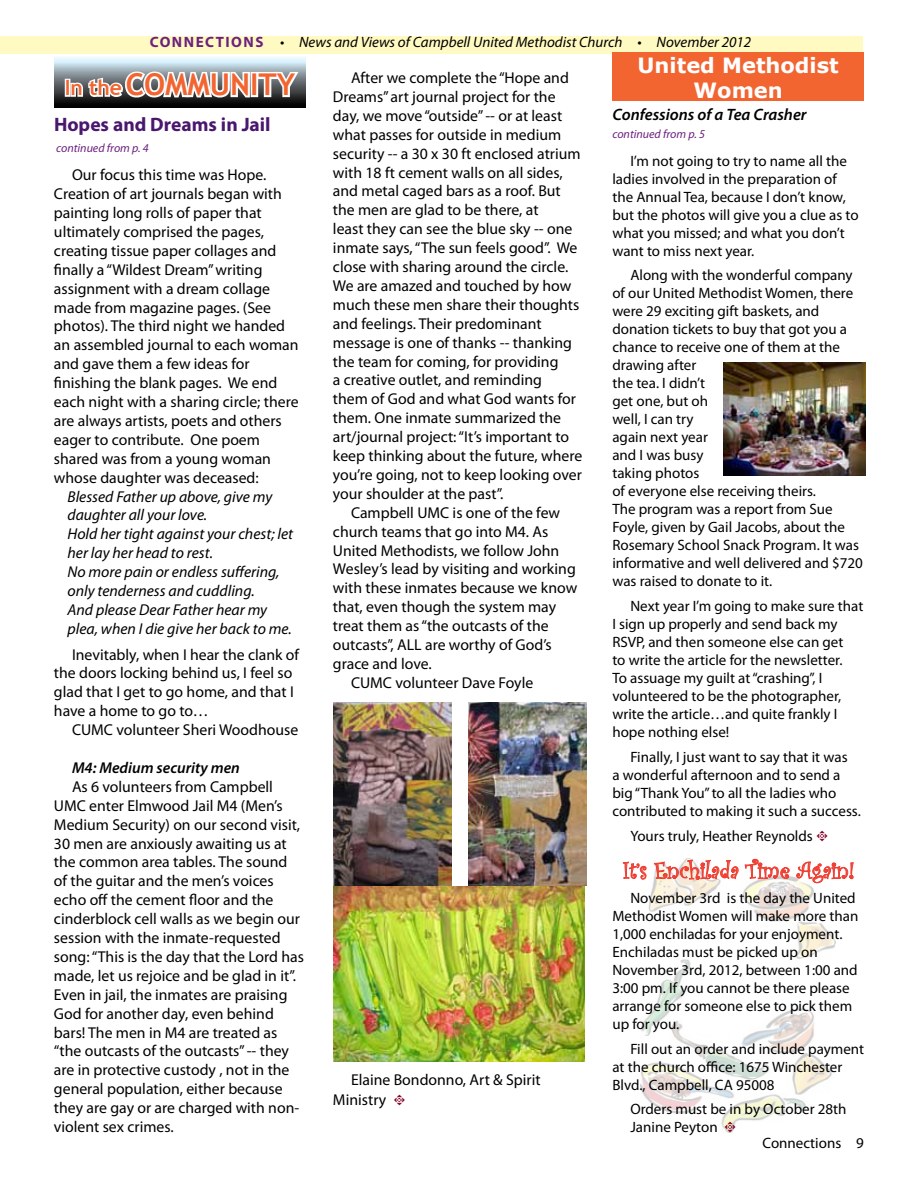
<style>
.page{position:relative;width:918px;height:1188px;background:#fff}
.page>*{position:absolute;margin:0;border:0;box-sizing:border-box;transform-origin:0 0}
.t1{font:700 30px "Trebuchet MS";color:#f26531}
.t2{font:24px "Curlz";color:#ef4135}
.t3{font:700 21px/25.2px "Verdana";color:#fff;text-align:center}
.t4{font:700 19.5px "Myriad Pro";color:#49176d}
.t5{font:italic 600 16.5px "Myriad Pro";color:#000}
.t6{font:15.75px/18.9px "Myriad Pro";color:#000}
.t7{font:italic 15.75px/18.9px "Myriad Pro";color:#000}
.t8{font:italic 600 15.75px "Myriad Pro";color:#000}
.t9{font:15px/18px "Myriad Pro";color:#000}
.t10{font:italic 15px "Myriad Pro";color:#000}
.t11{font:italic 12px "Myriad Pro";color:#6c217f}
.s1{font-weight:700;font-style:normal;color:#6c217f}
.s2{font-size:21px}
.s3{font-family:"Type Embellishments One Let Plain";font-size:15px;color:#820024}
.s4{font-family:"Type Embellishments One Let Plain";color:#820024}
</style>
<div class="page">
<div style="left:0;top:36px;width:863px;height:18px;background:#fffac2"></div>
<img style="left:641px;top:859px;width:195px;height:274px">
<div style="left:612px;top:52px;width:252px;height:49px;background:#f26531"></div>
<svg style="left:623px;top:862px;width:23px;height:18px"></svg>
<svg style="left:654px;top:860px;width:84px;height:20px"></svg>
<svg style="left:745px;top:859px;width:45px;height:20px"></svg>
<svg style="left:796px;top:862px;width:58px;height:21px"></svg>
<svg style="left:54px;top:57px;width:252px;height:51px;background:#838e94"></svg>
<svg style="left:69px;top:69px;width:231px;height:32px"></svg>
<img style="left:333px;top:702px;width:119px;height:184px">
<img style="left:468px;top:702px;width:119px;height:184px">
<img style="left:333px;top:886px;width:252px;height:176px">
<img style="left:723px;top:363px;width:142px;height:112px">
<p class="t10" style="left:150px;top:33px;width:603px"><span class="s1">CONNECTIONS</span> • News and Views of Campbell United Methodist Church • November 2012</p>
<h1 class="t1" style="left:65px;top:66px;width:232px"><span class="s2">In the</span> COMMUNITY</h1>
<p class="t4" style="left:54px;top:112px;width:218px">Hopes and Dreams in Jail</p>
<p class="t11" style="left:56px;top:141px;width:94px">continued from p. 4</p>
<p class="t6" style="left:54px;top:165px;width:246px;text-indent:18px">Our focus this time was Hope.<br>Creation of art journals began with painting long rolls of paper that ultimately comprised the pages, creating tissue paper collages and finally a “Wildest Dream” writing assignment with a dream collage made from magazine pages. (See photos). The third night we handed an assembled journal to each woman and gave them a few ideas for finishing the blank pages. We end each night with a sharing circle; there are always artists, poets and others eager to contribute. One poem shared was from a young woman whose daughter was deceased:</p>
<p class="t7" style="left:67px;top:487px;width:227px">Blessed Father up above, give my daughter all your love.<br>Hold her tight against your chest; let her lay her head to rest.<br>No more pain or endless suffering, only tenderness and cuddling.<br>And please Dear Father hear my plea, when I die give her back to me.</p>
<p class="t6" style="left:54px;top:645px;width:247px;text-indent:18px">Inevitably, when I hear the clank of the doors locking behind us, I feel so glad that I get to go home, and that I have a home to go to…</p>
<p class="t6" style="left:72px;top:720px;width:228px">CUMC volunteer Sheri Woodhouse</p>
<p class="t8" style="left:72px;top:758px;width:169px">M4: Medium security men</p>
<p class="t6" style="left:54px;top:777px;width:252px;text-indent:18px">As 6 volunteers from Campbell UMC enter Elmwood Jail M4 (Men’s Medium Security) on our second visit, 30 men are anxiously awaiting us at the common area tables. The sound of the guitar and the men’s voices echo off the cement floor and the cinderblock cell walls as we begin our session with the inmate-requested song: “This is the day that the Lord has made, let us rejoice and be glad in it”.<br>Even in jail, the inmates are praising God for another day, even behind bars! The men in M4 are treated as “the outcasts of the outcasts” -- they are in protective custody , not in the general population, either because they are gay or are charged with non&shy;violent sex crimes.</p>
<p class="t6" style="left:333px;top:68px;width:251px;text-indent:18px">After we complete the “Hope and Dreams” art journal project for the day, we move “outside” -- or at least what passes for outside in medium security -- a 30 x 30 ft enclosed atrium with 18 ft cement walls on all sides, and metal caged bars as a roof. But the men are glad to be there, at<br>least they can see the blue sky -- one inmate says, “The sun feels good”. We close with sharing around the circle.<br>We are amazed and touched by how much these men share their thoughts and feelings. Their predominant message is one of thanks -- thanking the team for coming, for providing<br>a creative outlet, and reminding<br>them of God and what God wants for them. One inmate summarized the art/journal project: “It’s important to keep thinking about the future, where you’re going, not to keep looking over your shoulder at the past”.</p>
<p class="t6" style="left:351px;top:503px;width:211px">Campbell UMC is one of the few</p>
<p class="t6" style="left:333px;top:522px;width:217px">church teams that go into M4. As</p>
<p class="t6" style="left:333px;top:541px;width:228px">United Methodists, we follow John</p>
<p class="t6" style="left:333px;top:559px;width:244px">Wesley’s lead by visiting and working</p>
<p class="t6" style="left:333px;top:578px;width:246px">with these inmates because we know</p>
<p class="t6" style="left:333px;top:597px;width:225px">that, even though the system may</p>
<p class="t6" style="left:333px;top:616px;width:217px">treat them as “the outcasts of the</p>
<p class="t6" style="left:333px;top:635px;width:220px">outcasts”, ALL are worthy of God’s</p>
<p class="t6" style="left:333px;top:654px;width:100px">grace and love.</p>
<p class="t6" style="left:351px;top:673px;width:184px">CUMC volunteer Dave Foyle</p>
<p class="t6" style="left:333px;top:1069px;width:209px;line-height:19.8px;text-indent:18px">Elaine Bondonno, Art &amp; Spirit<br>Ministry <span class="s3">t</span></p>
<h3 class="t3" style="left:638px;top:52px;width:203px">United Methodist<br>Women</h3>
<p class="t5" style="left:612px;top:104px;width:196px">Confessions of a Tea Crasher</p>
<p class="t9" style="left:612px;top:151px;width:248px;text-indent:18px">I’m not going to try to name all the ladies involved in the preparation of the Annual Tea, because I don’t know, but the photos will give you a clue as to what you missed; and what you don’t want to miss next year.</p>
<p class="t9" style="left:612px;top:266px;width:252px;text-indent:18px">Along with the wonderful company of our United Methodist Women, there were 29 exciting gift baskets, and donation tickets to buy that got you a chance to receive one of them at the drawing after<br>the tea. I didn’t<br>get one, but oh<br>well, I can try<br>again next year<br>and I was busy<br>taking photos<br>of everyone else receiving theirs.<br>The program was a report from Sue<br>Foyle, given by Gail Jacobs, about the<br>Rosemary School Snack Program. It was informative and well delivered and $720 was raised to donate to it.</p>
<p class="t9" style="left:612px;top:597px;width:252px;text-indent:18px">Next year I’m going to make sure that I sign up properly and send back my RSVP, and then someone else can get<br>to write the article for the newsletter.<br>To assuage my guilt at “crashing”, I volunteered to be the photographer, write the article…and quite frankly I hope nothing else!</p>
<p class="t9" style="left:612px;top:748px;width:250px;text-indent:18px">Finally, I just want to say that it was<br>a wonderful afternoon and to send a big “Thank You” to all the ladies who contributed to making it such a success.</p>
<p class="t9" style="left:630px;top:826px;width:199px">Yours truly, Heather Reynolds <span class="s4">t</span></p>
<h2 class="t2" style="left:623px;top:854px;width:233px">It’s Enchilada Time Again!</h2>
<p class="t9" style="left:612px;top:889px;width:247px;text-indent:18px">November 3rd is the day the United<br>Methodist Women will make more than<br>1,000 enchiladas for your enjoyment.<br>Enchiladas must be picked up on<br>November 3rd, 2012, between 1:00 and<br>3:00 pm. If you cannot be there please arrange for someone else to pick them up for you.</p>
<p class="t9" style="left:612px;top:1039px;width:253px;text-indent:18px">Fill out an order and include payment at the church office: 1675 Winchester<br>Blvd., Campbell, CA 95008</p>
<p class="t9" style="left:630px;top:1100px;width:218px">Orders must be in by October 28th<br>Janine Peyton <span class="s4">t</span></p>
<p class="t11" style="left:612px;top:127px;width:94px">continued from p. 5</p>
<p class="t9" style="left:762px;top:1134px;width:103px">Connections 9</p>
</div>
